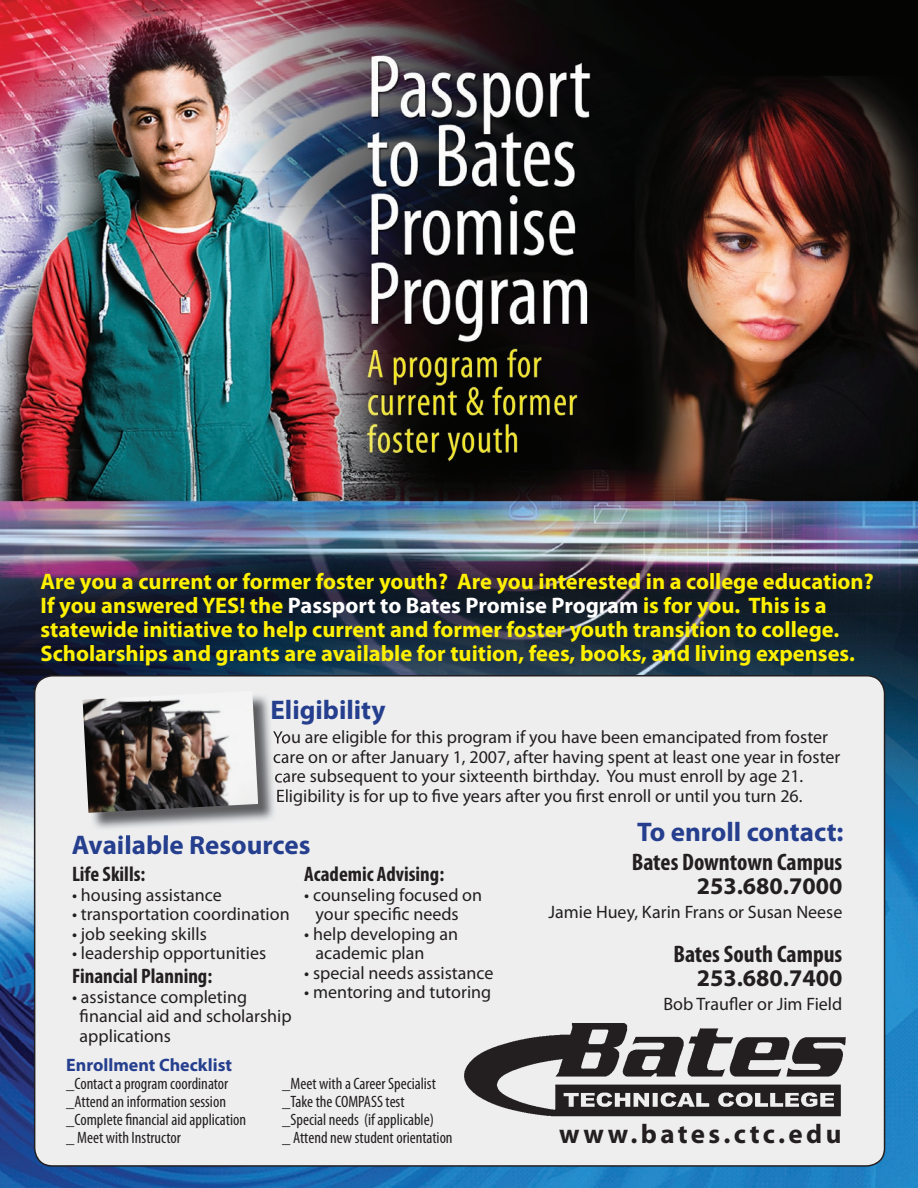
<style>
.page{position:relative;width:918px;height:1188px;background:#fff}
.page>*{position:absolute;margin:0;border:0;box-sizing:border-box;transform-origin:0 0}
.t1{font:700 27px "Myriad Pro";color:#253f8e}
.t2{font:700 27px "Myriad Pro";letter-spacing:.125em;color:#231f20}
.t3{font:700 condensed 24px "Myriad Pro";color:#231f20}
.t4{font:700 24px "Myriad Pro";color:#231f20}
.t5{font:700 22.5px/24px "Myriad Pro";color:#fff101}
.t6{font:700 condensed 21px "Myriad Pro";color:#231f20}
.t7{font:18px/19.5px "Myriad Pro";color:#231f20}
.t8{font:700 18px "Myriad Pro";color:#253f8e}
.t9{font:condensed 16.5px "Myriad Pro";color:#231f20}
.s1{color:#fff}
</style>
<div class="page">
<img style="left:0;top:0;width:918px;height:1188px">
<div style="left:34px;top:675px;width:851px;height:492px;background:#eeeeef"></div>
<img style="left:85px;top:693px;width:200px;height:142px">
<img style="left:85px;top:835px;width:200px;height:4px">
<img style="left:273px;top:730px;width:12px;height:17px">
<img style="left:274px;top:750px;width:11px;height:17px">
<img style="left:275px;top:770px;width:10px;height:16px">
<img style="left:277px;top:789px;width:8px;height:17px">
<img style="left:83px;top:691px;width:175px;height:122px">
<img style="left:458px;top:1016px;width:393px;height:109px">
<svg style="left:125px;top:1113px;width:6px;height:12px"></svg>
<p class="t5" style="left:40px;top:569px;width:835px">Are you a current or former foster youth? Are you interested in a college education?<br>If you answered YES! the <span class="s1">Passport to Bates Promise Program</span> is for you. This is a statewide initiative to help current and former foster youth transition to college.<br>Scholarships and grants are available for tuition, fees, books, and living expenses.</p>
<h1 class="t1" style="left:270px;top:692px;width:117px">Eligibility</h1>
<p class="t7" style="left:273px;top:727px;width:569px">You are eligible for this program if you have been emancipated from foster care on or after January 1, 2007, after having spent at least one year in foster care subsequent to your sixteenth birthday. You must enroll by age 21.<br>Eligibility is for up to five years after you first enroll or until you turn 26.</p>
<h1 class="t1" style="left:72px;top:828px;width:240px">Available Resources</h1>
<p class="t6" style="left:72px;top:861px;width:75px">Life Skills:</p>
<p class="t7" style="left:72px;top:885px;width:151px">• housing assistance</p>
<p class="t7" style="left:72px;top:904px;width:219px">• transportation coordination</p>
<p class="t7" style="left:72px;top:924px;width:136px">• job seeking skills</p>
<p class="t7" style="left:72px;top:943px;width:196px">• leadership opportunities</p>
<p class="t6" style="left:72px;top:963px;width:142px">Financial Planning:</p>
<p class="t7" style="left:80px;top:987px;width:214px;text-indent:-8px">• assistance completing financial aid and scholarship applications</p>
<p class="t6" style="left:304px;top:861px;width:142px">Academic Advising:</p>
<p class="t7" style="left:316px;top:885px;width:168px;text-indent:-11px">• counseling focused on your specific needs</p>
<p class="t7" style="left:316px;top:924px;width:144px;text-indent:-11px">• help developing an academic plan</p>
<p class="t7" style="left:304px;top:963px;width:191px">• special needs assistance</p>
<p class="t7" style="left:304px;top:982px;width:189px">• mentoring and tutoring</p>
<p class="t8" style="left:66px;top:1053px;width:167px">Enrollment Checklist</p>
<p class="t9" style="left:66px;top:1073px;width:164px">_Contact a program coordinator</p>
<p class="t9" style="left:282px;top:1073px;width:155px">_Meet with a Career Specialist</p>
<p class="t9" style="left:66px;top:1091px;width:161px">_Attend an information session</p>
<p class="t9" style="left:282px;top:1091px;width:124px">_Take the COMPASS test</p>
<p class="t9" style="left:66px;top:1109px;width:181px">_Complete nancial aid application</p>
<p class="t9" style="left:282px;top:1109px;width:153px">_Special needs (if applicable)</p>
<p class="t9" style="left:66px;top:1127px;width:116px">_ Meet with Instructor</p>
<p class="t9" style="left:282px;top:1127px;width:172px">_ Attend new student orientation</p>
<h1 class="t1" style="left:637px;top:814px;width:208px">To enroll contact:</h1>
<h2 class="t3" style="left:632px;top:847px;width:212px">Bates Downtown Campus</h2>
<h2 class="t4" style="left:697px;top:871px;width:147px">253.680.7000</h2>
<p class="t7" style="left:549px;top:902px;width:295px">Jamie Huey, Karin Frans or Susan Neese</p>
<h2 class="t3" style="left:673px;top:939px;width:170px">Bates South Campus</h2>
<h2 class="t4" style="left:697px;top:962px;width:147px">253.680.7400</h2>
<p class="t7" style="left:663px;top:994px;width:180px">Bob Traufler or Jim Field</p>
<h1 class="t2" style="left:559px;top:1116px;width:284px">www.bates.ctc.edu</h1>
</div>
